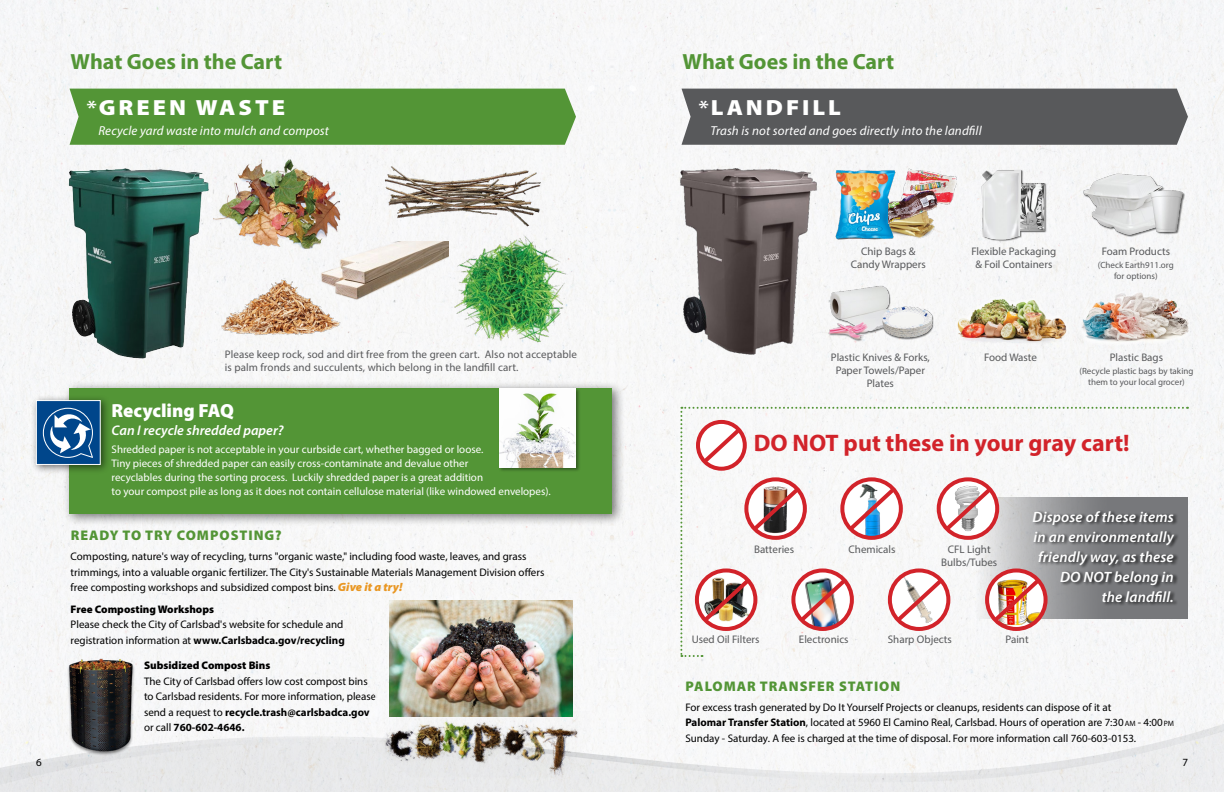
<style>
.page{position:relative;width:1224px;height:792px;background:#fff}
.page>*{position:absolute;margin:0;border:0;box-sizing:border-box;transform-origin:0 0}
.t1{font:700 24px "Myriad Pro";color:#d2232a}
.t2{font:700 22px "Myriad Pro";color:#539536}
.t3{font:900 22px "Myriad Pro";letter-spacing:.12em;color:#fff;scale:1.1 1}
.t4{font:900 19px "Myriad Pro";color:#fff}
.t5{font:italic 600 15px/20px "Myriad Pro";letter-spacing:.01em;color:#fff;text-align:right}
.t6{font:900 14px "Myriad Pro";letter-spacing:.07em;color:#539536}
.t7{font:italic 600 14px "Myriad Pro";color:#fff}
.t8{font:italic 13px "Myriad Pro";letter-spacing:.01em;color:#fff}
.t9{font:11px/15.5px "Myriad Pro";color:#000}
.t10{font:11px/13.2px "Myriad Pro";color:#58595b;text-align:center}
.t11{font:11px/14px "Myriad Pro";color:#fff}
.t12{font:900 11px "Myriad Pro";color:#000}
.t13{font:9px/10.8px "Myriad Pro";color:#58595b;text-align:center}
.s1{font-weight:600;font-size:21px}
.s2{font-weight:900;font-style:italic;font-size:12px;color:#e99723}
.s3{font-weight:700}
.s4{font-size:7.7px}
</style>
<div class="page">
<img style="left:0;top:0;width:1224px;height:714px">
<svg style="left:0;top:714px;width:1224px;height:78px"></svg>
<div style="left:62px;top:381px;width:563px;height:145px;background:#000;opacity:.55"></div>
<div style="left:70px;top:388px;width:542px;height:125px;background:#539536"></div>
<svg style="left:1077px;top:291px;width:114px;height:55px"></svg>
<img style="left:1078px;top:290px;width:63px;height:53px">
<img style="left:834px;top:278px;width:103px;height:69px">
<img style="left:954px;top:296px;width:115px;height:49px">
<img style="left:954px;top:296px;width:49px;height:48px">
<img style="left:973px;top:162px;width:86px;height:88px">
<img style="left:1079px;top:162px;width:108px;height:86px">
<img style="left:664px;top:165px;width:170px;height:196px">
<img style="left:828px;top:161px;width:113px;height:84px">
<img style="left:888px;top:159px;width:89px;height:67px">
<img style="left:385px;top:156px;width:158px;height:82px">
<img style="left:228px;top:269px;width:116px;height:74px">
<img style="left:228px;top:156px;width:118px;height:93px">
<img style="left:289px;top:242px;width:142px;height:77px">
<img style="left:431px;top:226px;width:159px;height:123px">
<div style="left:70px;top:89px;width:506px;height:56px;background:#539536"></div>
<div style="left:682px;top:89px;width:506px;height:56px;background:#58595b"></div>
<img style="left:39px;top:144px;width:189px;height:223px">
<img style="left:374px;top:711px;width:216px;height:66px">
<img style="left:390px;top:601px;width:183px;height:116px">
<img style="left:67px;top:654px;width:69px;height:101px">
<div style="left:498px;top:387px;width:83px;height:86px;background:#000;opacity:.4"></div>
<img style="left:499px;top:388px;width:77px;height:79px">
<svg style="left:680px;top:407px;width:508px;height:250px"></svg>
<div style="left:31px;top:395px;width:79px;height:79px;background:#000;opacity:.55"></div>
<div style="left:36px;top:400px;width:65px;height:65px;background:#00468b;border:1px solid #fff"></div>
<svg style="left:43px;top:408px;width:50px;height:50px"></svg>
<h2 class="t2" style="left:71px;top:47px;width:213px">What Goes in the Cart</h2>
<h2 class="t3" style="left:86px;top:93px;width:182px"><span class="s1">*</span>GREEN WASTE</h2>
<p class="t8" style="left:98px;top:123px;width:232px">Recycle yard waste into mulch and compost</p>
<p class="t10" style="left:225px;top:348px;width:354px;text-align:left">Please keep rock, sod and dirt free from the green cart. Also not acceptable is palm fronds and succulents, which belong in the landfill cart.</p>
<h3 class="t4" style="left:112px;top:398px;width:124px">Recycling FAQ</h3>
<p class="t7" style="left:112px;top:421px;width:174px">Can I recycle shredded paper?</p>
<p class="t11" style="left:112px;top:442px;width:441px">Shredded paper is not acceptable in your curbside cart, whether bagged or loose.<br>Tiny pieces of shredded paper can easily cross-contaminate and devalue other<br>recyclables during the sorting process. Luckily shredded paper is a great addition<br>to your compost pile as long as it does not contain cellulose material (like windowed envelopes).</p>
<p class="t6" style="left:71px;top:526px;width:212px">READY TO TRY COMPOSTING?</p>
<p class="t9" style="left:71px;top:549px;width:475px">Composting, nature's way of recycling, turns "organic waste," including food waste, leaves, and grass trimmings, into a valuable organic fertilizer. The City's Sustainable Materials Management Division offers free composting workshops and subsidized compost bins. <span class="s2">Give it a try!</span></p>
<p class="t12" style="left:71px;top:602px;width:145px">Free Composting Workshops</p>
<p class="t9" style="left:71px;top:616px;width:276px">Please check the City of Carlsbad's website for schedule and registration information at <span class="s3">www.Carlsbadca.gov/recycling</span></p>
<p class="t12" style="left:144px;top:658px;width:128px">Subsidized Compost Bins</p>
<p class="t9" style="left:144px;top:673px;width:234px">The City of Carlsbad offers low cost compost bins to Carlsbad residents. For more information, please send a request to <span class="s3">recycle.trash@carlsbadca.gov </span>or call <span class="s3">760-602-4646.</span></p>
<h2 class="t2" style="left:683px;top:47px;width:213px">What Goes in the Cart</h2>
<h2 class="t3" style="left:698px;top:93px;width:131px"><span class="s1">*</span>LANDFILL</h2>
<p class="t8" style="left:710px;top:123px;width:273px">Trash is not sorted and goes directly into the landfill</p>
<p class="t10" style="left:851px;top:245px;width:76px">Chip Bags &amp;<br>Candy Wrappers</p>
<p class="t10" style="left:971px;top:245px;width:86px">Flexible Packaging &amp; Foil Containers</p>
<p class="t10" style="left:1102px;top:244px;width:70px">Foam Products</p>
<p class="t13" style="left:1098px;top:260px;width:77px">(Check Earth911.org for options)</p>
<p class="t10" style="left:831px;top:350px;width:101px">Plastic Knives &amp; Forks,<br>Paper Towels/Paper<br>Plates</p>
<p class="t10" style="left:984px;top:350px;width:54px">Food Waste</p>
<p class="t10" style="left:1110px;top:350px;width:55px">Plastic Bags</p>
<p class="t13" style="left:1079px;top:366px;width:116px">(Recycle plastic bags by taking them to your local grocer)</p>
<h1 class="t1" style="left:754px;top:427px;width:377px">DO NOT put these in your gray cart!</h1>
<p class="t10" style="left:754px;top:542px;width:42px">Batteries</p>
<p class="t10" style="left:849px;top:542px;width:48px">Chemicals</p>
<p class="t10" style="left:941px;top:542px;width:58px">CFL Light<br>Bulbs/Tubes</p>
<h3 class="t5" style="left:1033px;top:506px;width:143px">Dispose of these items in an environmentally friendly way, as these<br>DO NOT belong in<br>the landfill.</h3>
<p class="t10" style="left:692px;top:632px;width:69px">Used Oil Filters</p>
<p class="t10" style="left:799px;top:632px;width:51px">Electronics</p>
<p class="t10" style="left:888px;top:632px;width:66px">Sharp Objects</p>
<p class="t10" style="left:1006px;top:632px;width:25px">Paint</p>
<p class="t6" style="left:686px;top:677px;width:216px">PALOMAR TRANSFER STATION</p>
<p class="t9" style="left:685px;top:699px;width:490px">For excess trash generated by Do It Yourself Projects or cleanups, residents can dispose of it at<br><span class="s3">Palomar Transfer Station</span>, located at 5960 El Camino Real, Carlsbad. Hours of operation are 7:30<span class="s4">AM</span> - 4:00<span class="s4">PM<br></span>Sunday - Saturday. A fee is charged at the time of disposal. For more information call 760-603-0153.</p>
<p class="t9" style="left:36px;top:755px;width:7px">6</p>
<p class="t9" style="left:1182px;top:755px;width:7px">7</p>
</div>
